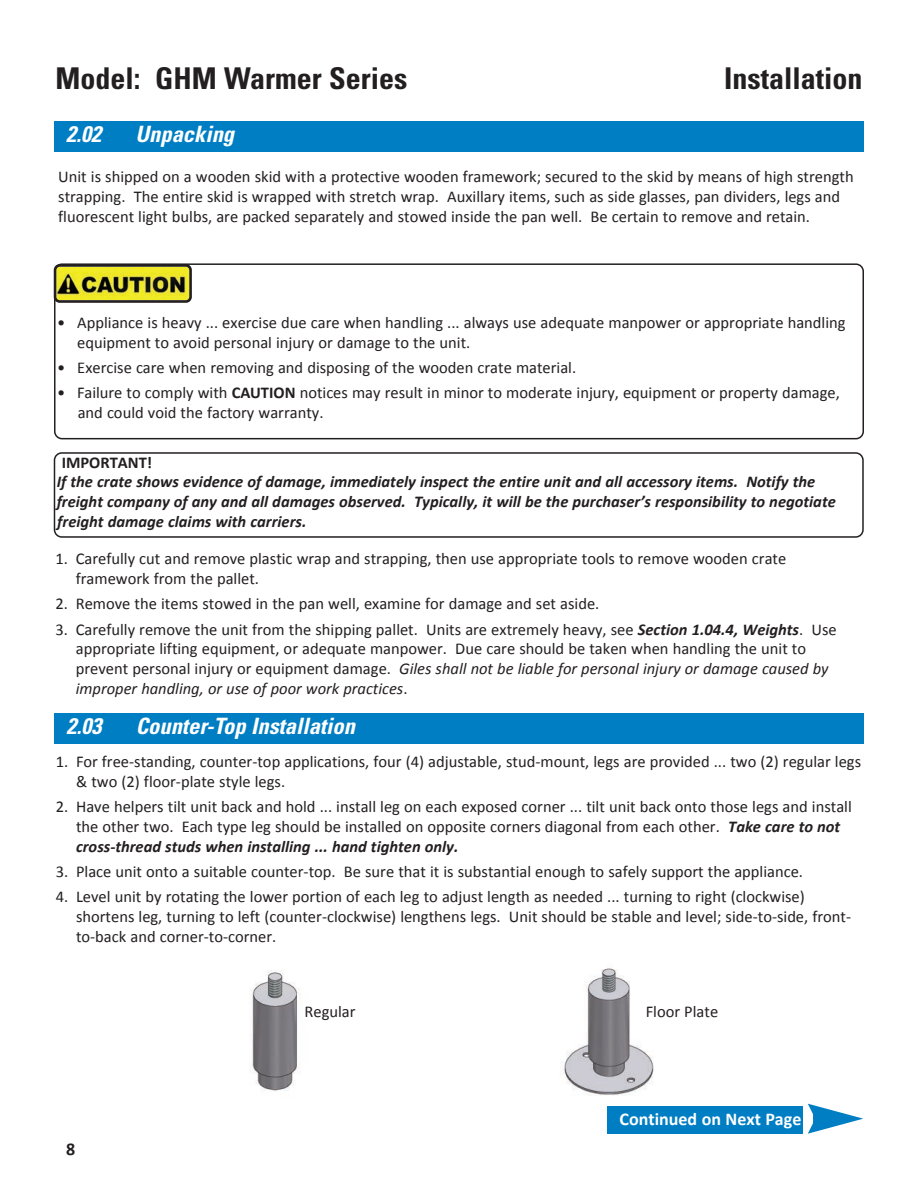
<style>
.page{position:relative;width:918px;height:1188px;background:#fff}
.page>*{position:absolute;margin:0;border:0;box-sizing:border-box;transform-origin:0 0}
.t1{font:700 condensed 30px "Univers";color:#231f20}
.t2{font:italic 700 condensed 22.5px "Univers";color:#fff}
.t3{font:700 18px "Calibri";color:#fff}
.t4{font:700 18px "Calibri";color:#231f20}
.t5{font:16.5px/19.8px "Calibri";color:#231f20}
.t6{font:italic 700 16.5px/19.8px "Calibri";color:#231f20}
.t7{font:700 16.5px "Calibri";color:#231f20}
.s1{font-weight:700}
.s2{font-weight:700;font-style:italic}
.s3{font-style:italic}
</style>
<div class="page">
<svg style="left:54px;top:263px;width:810px;height:176px"></svg>
<svg style="left:54px;top:452px;width:810px;height:86px"></svg>
<img style="left:251px;top:970px;width:50px;height:121px">
<img style="left:560px;top:968px;width:117px;height:146px">
<div style="left:644px;top:1003px;width:130px;height:23px;background:#fff"></div>
<div style="left:54px;top:122px;width:810px;height:30px;background:#007ec3"></div>
<svg style="left:54px;top:264px;width:138px;height:39px"></svg>
<div style="left:54px;top:713px;width:810px;height:31px;background:#007ec3"></div>
<svg style="left:808px;top:1104px;width:55px;height:30px"></svg>
<div style="left:608px;top:1107px;width:195px;height:27px;background:#007ec3"></div>
<h1 class="t1" style="left:56px;top:67px;width:354px">Model: GHM Warmer Series</h1>
<h1 class="t1" style="left:724px;top:67px;width:140px">Installation</h1>
<h2 class="t2" style="left:66px;top:126px;width:41px">2.02</h2>
<h2 class="t2" style="left:135px;top:126px;width:105px">Unpacking</h2>
<p class="t5" style="left:58px;top:168px;width:797px">Unit is shipped on a wooden skid with a protective wooden framework; secured to the skid by means of high strength strapping. The entire skid is wrapped with stretch wrap. Auxillary items, such as side glasses, pan dividers, legs and fluorescent light bulbs, are packed separately and stowed inside the pan well. Be certain to remove and retain.</p>
<p class="t5" style="left:77px;top:314px;width:770px;text-indent:-20px">• Appliance is heavy ... exercise due care when handling ... always use adequate manpower or appropriate handling equipment to avoid personal injury or damage to the unit.</p>
<p class="t5" style="left:57px;top:359px;width:521px">• Exercise care when removing and disposing of the wooden crate material.</p>
<p class="t5" style="left:78px;top:384px;width:764px;text-indent:-21px">• Failure to comply with <span class="s1">CAUTION</span> notices may result in minor to moderate injury, equipment or property damage, and could void the factory warranty.</p>
<p class="t7" style="left:62px;top:455px;width:92px">IMPORTANT!</p>
<p class="t6" style="left:57px;top:473px;width:781px">If the crate shows evidence of damage, immediately inspect the entire unit and all accessory items. Notify the freight company of any and all damages observed. Typically, it will be the purchaser’s responsibility to negotiate freight damage claims with carriers.</p>
<p class="t5" style="left:76px;top:550px;width:712px;text-indent:-20px">1. Carefully cut and remove plastic wrap and strapping, then use appropriate tools to remove wooden crate framework from the pallet.</p>
<p class="t5" style="left:56px;top:595px;width:545px">2. Remove the items stowed in the pan well, examine for damage and set aside.</p>
<p class="t5" style="left:76px;top:621px;width:762px;text-indent:-20px">3. Carefully remove the unit from the shipping pallet. Units are extremely heavy, see <span class="s2">Section 1.04.4, Weights</span>. Use appropriate lifting equipment, or adequate manpower. Due care should be taken when handling the unit to prevent personal injury or equipment damage. <span class="s3">Giles shall not be liable for personal injury or damage caused by improper handling, or use of poor work practices</span>.</p>
<h2 class="t2" style="left:67px;top:718px;width:41px">2.03</h2>
<h2 class="t2" style="left:136px;top:718px;width:225px">Counter-Top Installation</h2>
<p class="t5" style="left:76px;top:753px;width:787px;text-indent:-20px">1. For free‐standing, counter‐top applications, four (4) adjustable, stud‐mount, legs are provided ... two (2) regular legs &amp; two (2) floor‐plate style legs.</p>
<p class="t5" style="left:76px;top:798px;width:777px;text-indent:-20px">2. Have helpers tilt unit back and hold ... install leg on each exposed corner ... tilt unit back onto those legs and install the other two. Each type leg should be installed on opposite corners diagonal from each other. <span class="s2">Take care to not cross‐thread studs when installing ... hand tighten only.</span></p>
<p class="t5" style="left:56px;top:863px;width:749px">3. Place unit onto a suitable counter‐top. Be sure that it is substantial enough to safely support the appliance.</p>
<p class="t5" style="left:76px;top:888px;width:777px;text-indent:-20px">4. Level unit by rotating the lower portion of each leg to adjust length as needed ... turning to right (clockwise) shortens leg, turning to left (counter‐clockwise) lengthens legs. Unit should be stable and level; side‐to‐side, front‐ to‐back and corner‐to‐corner.</p>
<p class="t5" style="left:305px;top:1003px;width:53px">Regular</p>
<p class="t5" style="left:646px;top:1003px;width:74px">Floor Plate</p>
<p class="t4" style="left:66px;top:1142px;width:11px">8</p>
<p class="t3" style="left:620px;top:1111px;width:183px">Continued on Next Page</p>
</div>
